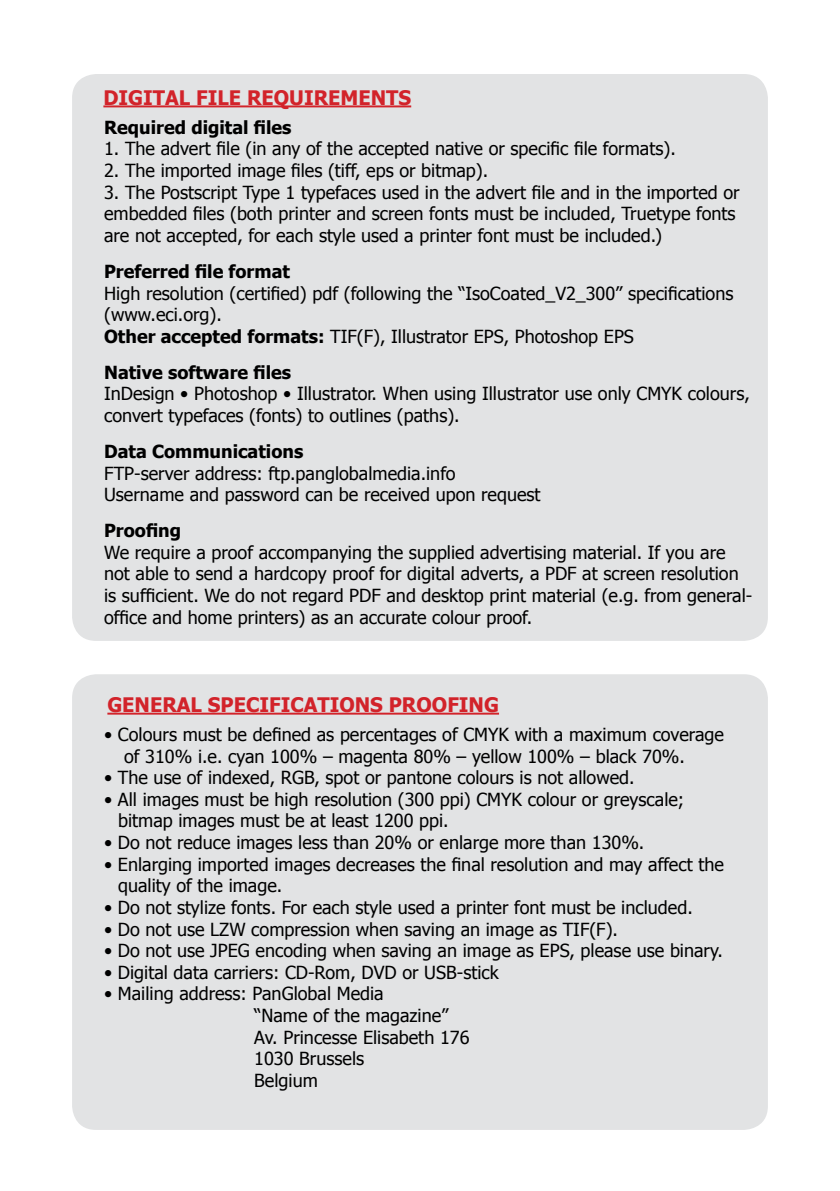
<style>
.page{position:relative;width:840px;height:1191px;background:#fff}
.page>*{position:absolute;margin:0;border:0;box-sizing:border-box;transform-origin:0 0}
.t1{font:700 20px "Tahoma";color:#d2232a}
.t2{font:18px/21.6px "Tahoma";color:#000}
.t3{font:700 18px "Tahoma";color:#000}
.s1{font-weight:700}
</style>
<div class="page">
<div style="left:72px;top:74px;width:695px;height:567px;background:#e2e3e4;border-radius:24px"></div>
<hr style="left:103px;top:105px;width:308px;height:2px;background:#d2232a">
<div style="left:72px;top:674px;width:695px;height:456px;background:#e2e3e4;border-radius:24px"></div>
<hr style="left:107px;top:712px;width:391px;height:2px;background:#d2232a">
<p class="t1" style="left:103px;top:84px;width:309px">DIGITAL FILE REQUIREMENTS</p>
<p class="t3" style="left:104px;top:115px;width:189px">Required digital files</p>
<p class="t2" style="left:104px;top:137px;width:573px">1. The advert file (in any of the accepted native or specific file formats).</p>
<p class="t2" style="left:104px;top:159px;width:385px">2. The imported image files (tiff, eps or bitmap).</p>
<p class="t2" style="left:104px;top:180px;width:636px">3. The Postscript Type 1 typefaces used in the advert file and in the imported or embedded files (both printer and screen fonts must be included, Truetype fonts are not accepted, for each style used a printer font must be included.)</p>
<p class="t3" style="left:104px;top:259px;width:187px">Preferred file format</p>
<p class="t2" style="left:104px;top:281px;width:630px">High resolution (certified) pdf (following the “IsoCoated_V2_300” specifications (www.eci.org).<br><span class="s1">Other accepted formats:</span> TIF(F), Illustrator EPS, Photoshop EPS</p>
<p class="t3" style="left:104px;top:359px;width:188px">Native software files</p>
<p class="t2" style="left:104px;top:382px;width:647px">InDesign • Photoshop • Illustrator. When using Illustrator use only CMYK colours, convert typefaces (fonts) to outlines (paths).</p>
<p class="t3" style="left:104px;top:439px;width:200px">Data Communications</p>
<p class="t2" style="left:104px;top:461px;width:438px">FTP-server address: ftp.panglobalmedia.info<br>Username and password can be received upon request</p>
<p class="t3" style="left:104px;top:518px;width:78px">Proofing</p>
<p class="t2" style="left:104px;top:540px;width:649px">We require a proof accompanying the supplied advertising material. If you are not able to send a hardcopy proof for digital adverts, a PDF at screen resolution is sufficient. We do not regard PDF and desktop print material (e.g. from general&shy;office and home printers) as an accurate colour proof.</p>
<p class="t1" style="left:107px;top:691px;width:393px">GENERAL SPECIFICATIONS PROOFING</p>
<p class="t2" style="left:124px;top:723px;width:601px;text-indent:-20px">• Colours must be defined as percentages of CMYK with a maximum coverage of 310% i.e. cyan 100% – magenta 80% – yellow 100% – black 70%.</p>
<p class="t2" style="left:104px;top:766px;width:531px">• The use of indexed, RGB, spot or pantone colours is not allowed.</p>
<p class="t2" style="left:118px;top:787px;width:567px;text-indent:-14px">• All images must be high resolution (300 ppi) CMYK colour or greyscale; bitmap images must be at least 1200 ppi.</p>
<p class="t2" style="left:104px;top:831px;width:541px">• Do not reduce images less than 20% or enlarge more than 130%.</p>
<p class="t2" style="left:118px;top:852px;width:607px;text-indent:-14px">• Enlarging imported images decreases the final resolution and may affect the quality of the image.</p>
<p class="t2" style="left:104px;top:895px;width:590px">• Do not stylize fonts. For each style used a printer font must be included.</p>
<p class="t2" style="left:104px;top:917px;width:515px">• Do not use LZW compression when saving an image as TIF(F).</p>
<p class="t2" style="left:104px;top:939px;width:620px">• Do not use JPEG encoding when saving an image as EPS, please use binary.</p>
<p class="t2" style="left:104px;top:960px;width:396px">• Digital data carriers: CD-Rom, DVD or USB-stick</p>
<p class="t2" style="left:254px;top:982px;width:217px;text-indent:-150px">• Mailing address: PanGlobal Media<br>“Name of the magazine”<br>Av. Princesse Elisabeth 176<br>1030 Brussels<br>Belgium</p>
</div>
